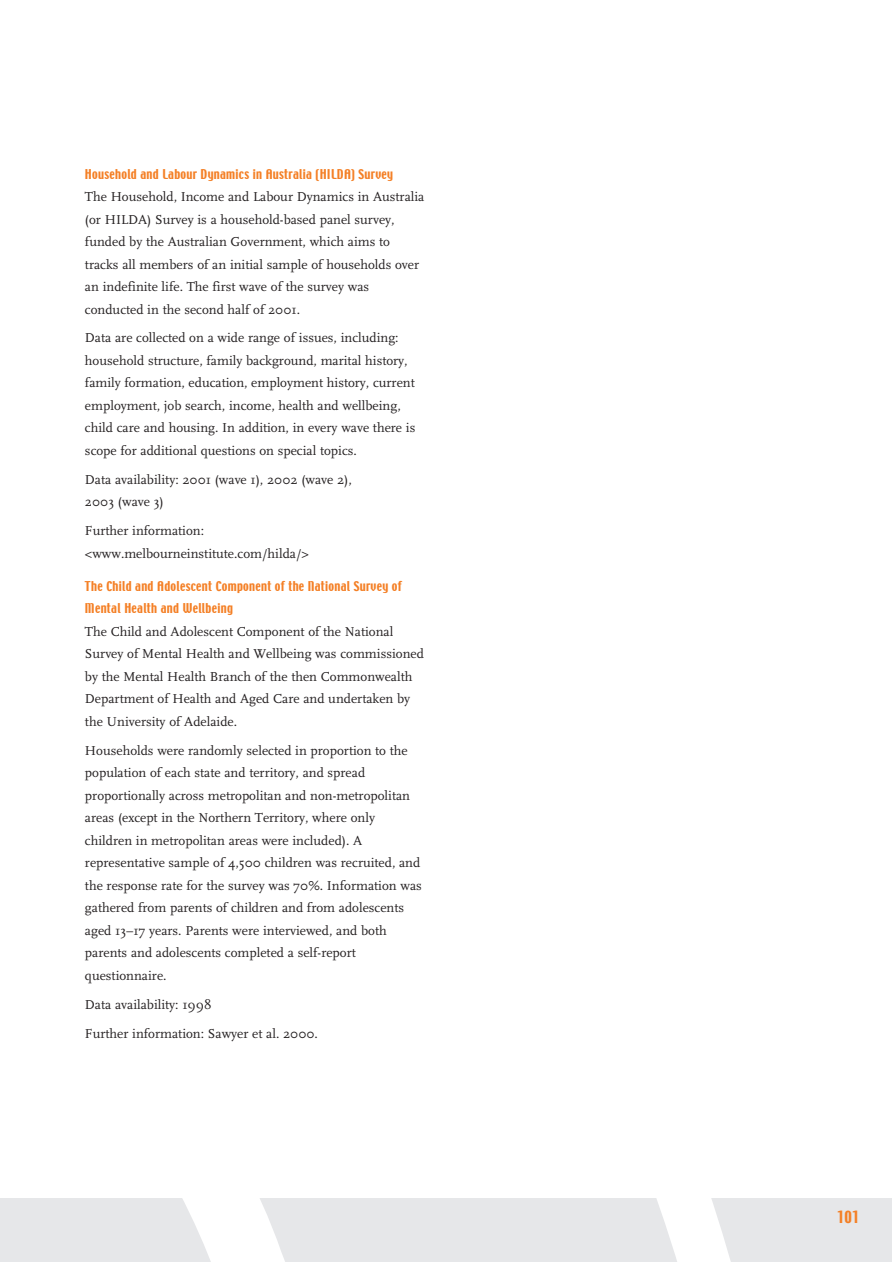
<style>
.page{position:relative;width:892px;height:1262px;background:#fff}
.page>*{position:absolute;margin:0;border:0;box-sizing:border-box;transform-origin:0 0}
.t1{font:15px "Techno";color:#f48026}
.t2{font:13.5px/22.5px "FF Scala";color:#231f20}
.t3{font:12px/22.5px "Techno";letter-spacing:.025em;color:#f48026}
</style>
<div class="page">
<svg style="left:0;top:1198px;width:891px;height:64px;background:#e9eaec"></svg>
<p class="t3" style="left:85px;top:163px;width:309px">Household and Labour Dynamics in Australia (HILDA) Survey</p>
<p class="t2" style="left:85px;top:187px;width:341px">The Household, Income and Labour Dynamics in Australia (or HILDA) Survey is a household-based panel survey, funded by the Australian Government, which aims to tracks all members of an initial sample of households over an indefinite life. The first wave of the survey was conducted in the second half of 2001.</p>
<p class="t2" style="left:85px;top:328px;width:332px">Data are collected on a wide range of issues, including: household structure, family background, marital history, family formation, education, employment history, current employment, job search, income, health and wellbeing, child care and housing. In addition, in every wave there is scope for additional questions on special topics.</p>
<p class="t2" style="left:85px;top:469px;width:268px">Data availability: 2001 (wave 1), 2002 (wave 2),<br>2003 (wave 3)</p>
<p class="t2" style="left:85px;top:521px;width:225px">Further information: &lt;www.melbourneinstitute.com/hilda/&gt;</p>
<p class="t3" style="left:85px;top:575px;width:318px">The Child and Adolescent Component of the National Survey of<br>Mental Health and Wellbeing</p>
<p class="t2" style="left:85px;top:621px;width:340px">The Child and Adolescent Component of the National Survey of Mental Health and Wellbeing was commissioned by the Mental Health Branch of the then Commonwealth Department of Health and Aged Care and undertaken by the University of Adelaide.</p>
<p class="t2" style="left:85px;top:740px;width:338px">Households were randomly selected in proportion to the population of each state and territory, and spread proportionally across metropolitan and non-metropolitan areas (except in the Northern Territory, where only children in metropolitan areas were included). A representative sample of 4,500 children was recruited, and the response rate for the survey was 70%. Information was gathered from parents of children and from adolescents aged 13–17 years. Parents were interviewed, and both parents and adolescents completed a self-report questionnaire.</p>
<p class="t2" style="left:85px;top:991px;width:234px;line-height:29px">Data availability: 1998<br>Further information: Sawyer et al. 2000.</p>
<p class="t1" style="left:836px;top:1208px;width:24px">101</p>
</div>
